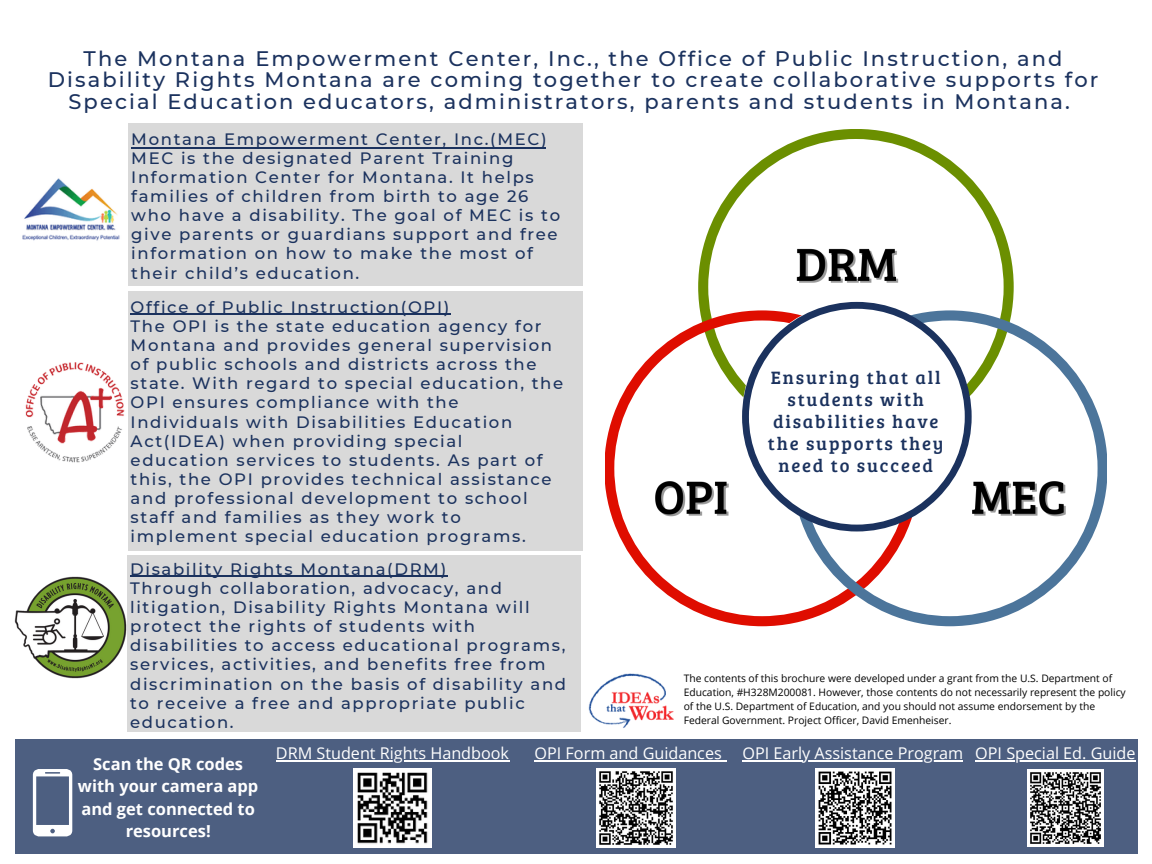
<style>
.page{position:relative;width:1152px;height:864px;background:#fff}
.page>*{position:absolute;margin:0;border:0;box-sizing:border-box;transform-origin:0 0}
.t1{font:500 21px/21.3px "Montserrat";letter-spacing:.1em;color:#1b325e;text-align:center}
.t2{font:18.45px/21.9px "Bree Serif";letter-spacing:.1em;color:#1b325e;text-align:center}
.t3{font:500 16.5px/19.2px "Montserrat";letter-spacing:.1em;color:#1b325e}
.t4{font:700 16.5px/22.5px "Open Sans";color:#fff;text-align:center}
.t5{font:16.2px "Open Sans";color:#fff}
.t6{font:10.35px/14.2px "Open Sans";color:#000}
</style>
<div class="page">
<svg style="left:698px;top:129px;width:316px;height:181px"></svg>
<svg style="left:606px;top:310px;width:186px;height:316px"></svg>
<svg style="left:792px;top:310px;width:314px;height:316px"></svg>
<svg style="left:742px;top:302px;width:230px;height:229px"></svg>
<img style="left:15px;top:577px;width:111px;height:101px">
<img style="left:25px;top:362px;width:100px;height:101px">
<img style="left:22px;top:178px;width:98px;height:63px">
<div style="left:128px;top:291px;width:455px;height:260px;background:#d9d9d9"></div>
<div style="left:127px;top:556px;width:454px;height:176px;background:#d9d9d9"></div>
<div style="left:128px;top:123px;width:454px;height:163px;background:#d9d9d9"></div>
<div style="left:15px;top:740px;width:1122px;height:114px;background:#4d5f81"></div>
<img style="left:353px;top:768px;width:79px;height:79px">
<img style="left:597px;top:768px;width:78px;height:79px">
<img style="left:1027px;top:770px;width:77px;height:76px">
<img style="left:816px;top:768px;width:78px;height:79px">
<svg style="left:33px;top:769px;width:39px;height:67px"></svg>
<hr style="left:131px;top:314px;width:320px;height:1px;background:#1b325e">
<img style="left:588px;top:673px;width:86px;height:55px">
<hr style="left:130px;top:576px;width:318px;height:1px;background:#1b325e">
<img style="left:972px;top:463px;width:96px;height:66px">
<img style="left:654px;top:463px;width:77px;height:66px">
<img style="left:796px;top:230px;width:103px;height:67px">
<hr style="left:276px;top:760px;width:233px;height:1px;background:#fff">
<hr style="left:535px;top:760px;width:187px;height:1px;background:#fff">
<hr style="left:975px;top:760px;width:161px;height:1px;background:#fff">
<hr style="left:742px;top:760px;width:221px;height:1px;background:#fff">
<hr style="left:132px;top:147px;width:414px;height:1px;background:#1b325e">
<p class="t1" style="left:48px;top:48px;width:1052px">The Montana Empowerment Center, Inc., the Office of Public Instruction, and<br>Disability Rights Montana are coming together to create collaborative supports for<br>Special Education educators, administrators, parents and students in Montana.</p>
<p class="t3" style="left:131px;top:129px;width:430px">Montana Empowerment Center, Inc.(MEC)<br>MEC is the designated Parent Training Information Center for Montana. It helps families of children from birth to age 26 who have a disability. The goal of MEC is to give parents or guardians support and free information on how to make the most of their child’s education.</p>
<p class="t3" style="left:131px;top:297px;width:320px">Office of Public Instruction(OPI)</p>
<p class="t3" style="left:131px;top:316px;width:434px">The OPI is the state education agency for Montana and provides general supervision of public schools and districts across the state. With regard to special education, the OPI ensures compliance with the Individuals with Disabilities Education Act(IDEA) when providing special education services to students. As part of this, the OPI provides technical assistance and professional development to school staff and families as they work to implement special education programs.</p>
<p class="t3" style="left:130px;top:559px;width:318px">Disability Rights Montana(DRM)</p>
<p class="t3" style="left:130px;top:578px;width:438px">Through collaboration, advocacy, and litigation, Disability Rights Montana will protect the rights of students with disabilities to access educational programs, services, activities, and benefits free from discrimination on the basis of disability and to receive a free and appropriate public education.</p>
<p class="t2" style="left:771px;top:366px;width:171px">Ensuring that all</p>
<p class="t2" style="left:768px;top:388px;width:177px">students with disabilities have the supports they need to succeed</p>
<p class="t6" style="left:684px;top:670px;width:444px">The contents of this brochure were developed under a grant from the U.S. Department of Education, #H328M200081. However, those contents do not necessarily represent the policy of the U.S. Department of Education, and you should not assume endorsement by the Federal Government. Project Officer, David Emenheiser.</p>
<p class="t4" style="left:78px;top:752px;width:182px">Scan the QR codes with your camera app and get connected to resources!</p>
<p class="t5" style="left:276px;top:742px;width:235px">DRM Student Rights Handbook</p>
<p class="t5" style="left:535px;top:742px;width:189px">OPI Form and Guidances</p>
<p class="t5" style="left:742px;top:742px;width:222px">OPI Early Assistance Program</p>
<p class="t5" style="left:975px;top:742px;width:162px">OPI Special Ed. Guide</p>
</div>
